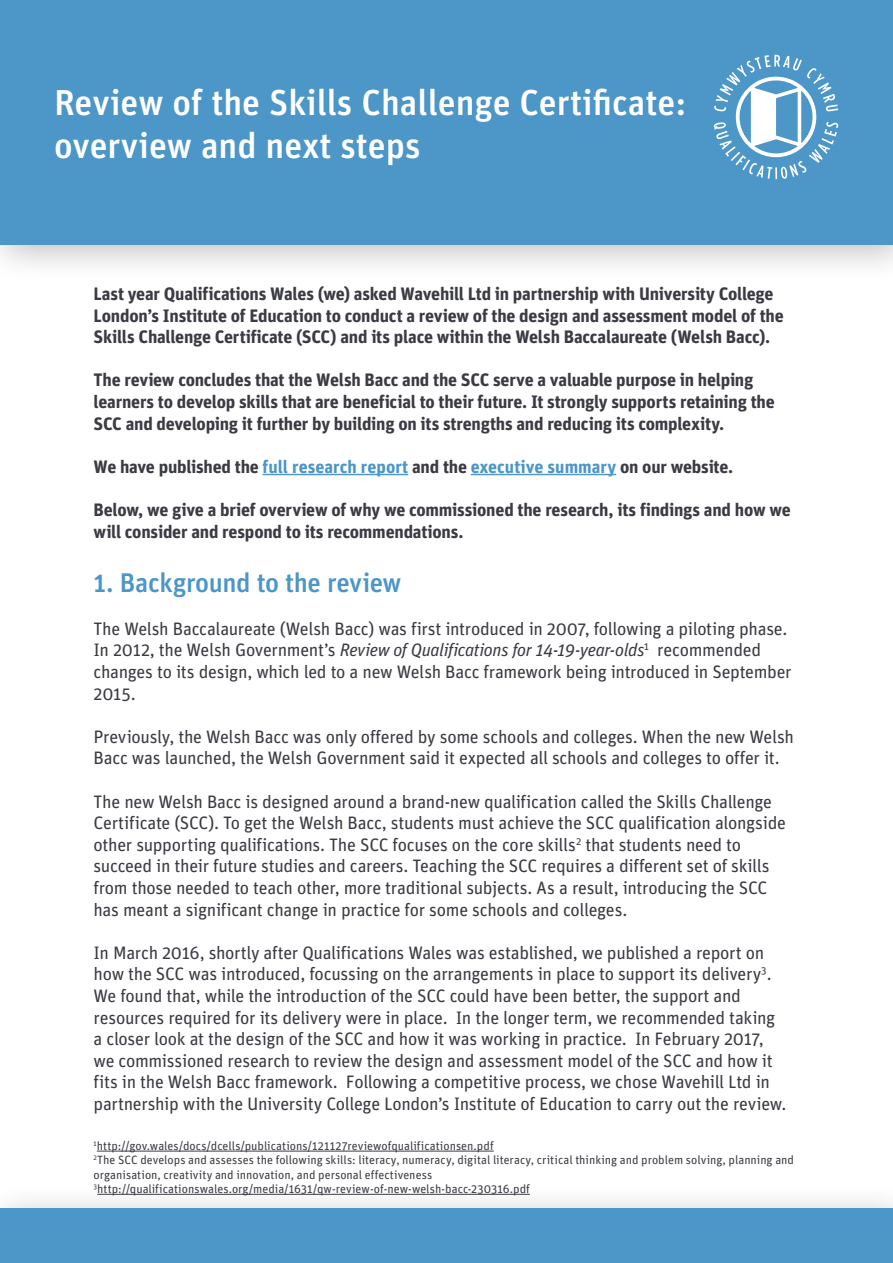
<style>
.page{position:relative;width:893px;height:1263px;background:#fff}
.page>*{position:absolute;margin:0;border:0;box-sizing:border-box;transform-origin:0 0}
.t1{font:500 36px/43.2px "Unit OT";color:#fff}
.t2{font:500 27px "Unit OT";letter-spacing:-.015em;color:#4c96c8}
.t3{font:18px/21.6px "Unit OT";letter-spacing:-.02em;color:#3b3c43}
.t4{font:700 18px/21.6px "Unit OT";letter-spacing:-.015em;color:#3b3c43}
.t5{font:12px/14.4px "Unit OT";color:#3b3c43}
.s1{color:#4c96c8}
.s2{font-style:italic}
</style>
<div class="page">
<hr style="left:263px;top:474px;width:145px;height:1px;background:#4c96c8">
<hr style="left:471px;top:474px;width:145px;height:1px;background:#4c96c8">
<div style="left:0;top:0;width:893px;height:283px;background:#000;opacity:.25"></div>
<div style="left:0;top:0;width:893px;height:244px;background:#4c96c8"></div>
<svg style="left:714px;top:55px;width:124px;height:124px"></svg>
<div style="left:0;top:1181px;width:893px;height:82px;background:#000;opacity:.25"></div>
<div style="left:0;top:1209px;width:893px;height:54px;background:#4c96c8"></div>
<hr style="left:97px;top:1151px;width:397px;height:1px;background:#3b3c43">
<hr style="left:97px;top:1194px;width:433px;height:1px;background:#3b3c43">
<h1 class="t1" style="left:54px;top:80px;width:634px">Review of the Skills Challenge Certificate: overview and next steps</h1>
<p class="t4" style="left:94px;top:282px;width:692px">Last year Qualifications Wales (we) asked Wavehill Ltd in partnership with University College<br>London’s Institute of Education to conduct a review of the design and assessment model of the<br>Skills Challenge Certificate (SCC) and its place within the Welsh Baccalaureate (Welsh Bacc).</p>
<p class="t4" style="left:94px;top:369px;width:683px">The review concludes that the Welsh Bacc and the SCC serve a valuable purpose in helping learners to develop skills that are beneficial to their future. It strongly supports retaining the<br>SCC and developing it further by building on its strengths and reducing its complexity.</p>
<p class="t4" style="left:94px;top:455px;width:641px">We have published the <span class="s1">full research report</span> and the <span class="s1">executive summary</span> on our website.</p>
<p class="t4" style="left:94px;top:498px;width:699px">Below, we give a brief overview of why we commissioned the research, its findings and how we will consider and respond to its recommendations.</p>
<h2 class="t2" style="left:94px;top:565px;width:309px">1. Background to the review</h2>
<p class="t3" style="left:94px;top:617px;width:700px">The Welsh Baccalaureate (Welsh Bacc) was first introduced in 2007, following a piloting phase.<br>In 2012, the Welsh Government’s <span class="s2">Review of Qualifications for 14-19-year-olds</span><sup>1</sup> recommended changes to its design, which led to a new Welsh Bacc framework being introduced in September 2015.</p>
<p class="t3" style="left:94px;top:725px;width:702px">Previously, the Welsh Bacc was only offered by some schools and colleges. When the new Welsh<br>Bacc was launched, the Welsh Government said it expected all schools and colleges to offer it.</p>
<p class="t3" style="left:94px;top:790px;width:694px">The new Welsh Bacc is designed around a brand-new qualification called the Skills Challenge Certificate (SCC). To get the Welsh Bacc, students must achieve the SCC qualification alongside other supporting qualifications. The SCC focuses on the core skills<sup>2</sup> that students need to succeed in their future studies and careers. Teaching the SCC requires a different set of skills from those needed to teach other, more traditional subjects. As a result, introducing the SCC has meant a significant change in practice for some schools and colleges.</p>
<p class="t3" style="left:94px;top:941px;width:695px">In March 2016, shortly after Qualifications Wales was established, we published a report on how the SCC was introduced, focussing on the arrangements in place to support its delivery<sup>3</sup>.<br>We found that, while the introduction of the SCC could have been better, the support and resources required for its delivery were in place. In the longer term, we recommended taking a closer look at the design of the SCC and how it was working in practice. In February 2017, we commissioned research to review the design and assessment model of the SCC and how it fits in the Welsh Bacc framework. Following a competitive process, we chose Wavehill Ltd in partnership with the University College London’s Institute of Education to carry out the review.</p>
<p class="t5" style="left:94px;top:1138px;width:702px"><sup>1</sup>http://gov.wales/docs/dcells/publications/121127reviewofqualificationsen.pdf<br><sup>2</sup>The SCC develops and assesses the following skills: literacy, numeracy, digital literacy, critical thinking and problem solving, planning and organisation, creativity and innovation, and personal effectiveness <sup>3</sup>http://qualificationswales.org/media/1631/qw-review-of-new-welsh-bacc-230316.pdf</p>
</div>
